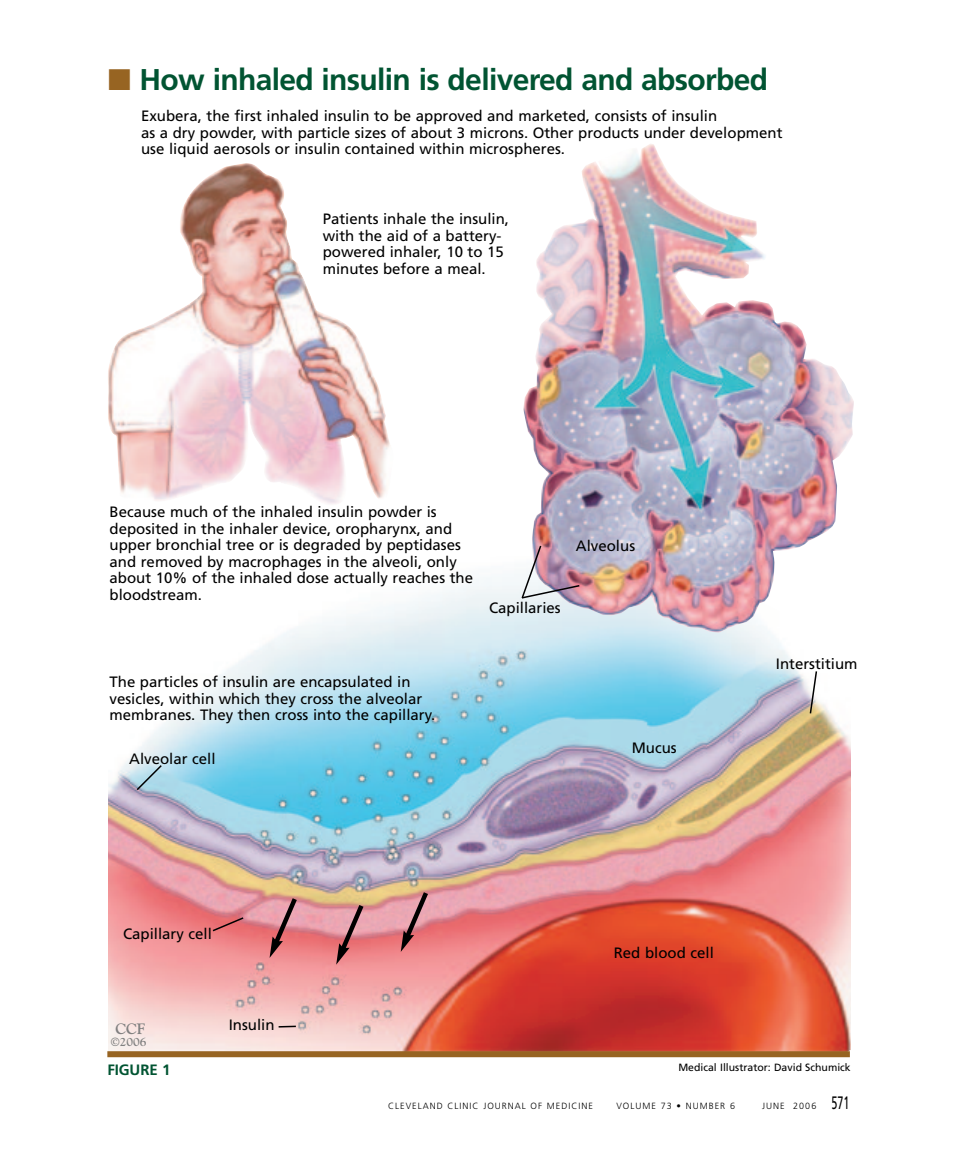
<style>
.page{position:relative;width:959px;height:1161px;background:#fff}
.page>*{position:absolute;margin:0;border:0;box-sizing:border-box;transform-origin:0 0}
.t1{font:700 30px "Frutiger";letter-spacing:-.02em;color:#015432}
.t2{font:15px/16.5px "Frutiger";color:#000}
.t3{font:700 15px "Frutiger";letter-spacing:-.005em;color:#015432}
.t4{font:700 15px "Goudy";color:#808080}
.t5{font:700 12px "Goudy";color:#808080}
.t6{font:10.5px "Frutiger";color:#000}
.t7{font:300 9px "Frutiger";letter-spacing:.11em;color:#000}
.s1{color:#976422}
.s2{font-weight:400;font-size:18px}
</style>
<div class="page">
<img style="left:108px;top:163px;width:282px;height:341px">
<img style="left:108px;top:574px;width:742px;height:478px">
<div style="left:107px;top:1051px;width:742px;height:6px;background:#976422"></div>
<img style="left:523px;top:144px;width:331px;height:489px">
<svg style="left:520px;top:544px;width:61px;height:56px"></svg>
<svg style="left:135px;top:764px;width:28px;height:28px"></svg>
<svg style="left:211px;top:916px;width:34px;height:17px"></svg>
<svg style="left:277px;top:1025px;width:20px;height:3px"></svg>
<svg style="left:808px;top:670px;width:10px;height:45px"></svg>
<svg style="left:269px;top:893px;width:32px;height:65px;background:#c57a7e"></svg>
<svg style="left:336px;top:900px;width:31px;height:65px;background:#c47d7f"></svg>
<svg style="left:401px;top:887px;width:31px;height:65px;background:#c37d7e"></svg>
<h1 class="t1" style="left:108px;top:68px;width:661px"><span class="s1">■</span> How inhaled insulin is delivered and absorbed</h1>
<p class="t2" style="left:141px;top:109px;width:643px">Exubera, the first inhaled insulin to be approved and marketed, consists of insulin<br>as a dry powder, with particle sizes of about 3 microns. Other products under development use liquid aerosols or insulin contained within microspheres.</p>
<p class="t2" style="left:323px;top:212px;width:188px">Patients inhale the insulin, with the aid of a battery&shy;powered inhaler, 10 to 15 minutes before a meal.</p>
<p class="t2" style="left:110px;top:505px;width:365px">Because much of the inhaled insulin powder is deposited in the inhaler device, oropharynx, and upper bronchial tree or is degraded by peptidases and removed by macrophages in the alveoli, only about 10% of the inhaled dose actually reaches the bloodstream.</p>
<p class="t2" style="left:576px;top:539px;width:61px">Alveolus</p>
<p class="t2" style="left:489px;top:600px;width:73px">Capillaries</p>
<p class="t2" style="left:110px;top:675px;width:327px">The particles of insulin are encapsulated in vesicles, within which they cross the alveolar membranes. They then cross into the capillary.</p>
<p class="t2" style="left:129px;top:752px;width:88px">Alveolar cell</p>
<p class="t2" style="left:632px;top:741px;width:46px">Mucus</p>
<p class="t2" style="left:776px;top:657px;width:83px">Interstitium</p>
<p class="t2" style="left:123px;top:927px;width:90px">Capillary cell</p>
<p class="t4" style="left:115px;top:1022px;width:31px">CCF</p>
<p class="t5" style="left:111px;top:1037px;width:37px">©2006</p>
<p class="t3" style="left:107px;top:1064px;width:65px">FIGURE 1</p>
<p class="t2" style="left:229px;top:1017px;width:47px">Insulin</p>
<p class="t2" style="left:614px;top:945px;width:101px">Red blood cell</p>
<p class="t6" style="left:678px;top:1064px;width:174px">Medical Illustrator: David Schumick</p>
<p class="t7" style="left:388px;top:1102px;width:206px">CLEVELAND CLINIC JOURNAL OF MEDICINE</p>
<p class="t7" style="left:616px;top:1102px;width:120px">VOLUME 73 • NUMBER 6</p>
<p class="t7" style="left:762px;top:1102px;width:89px">JUNE 2006 <span class="s2">571</span></p>
</div>
